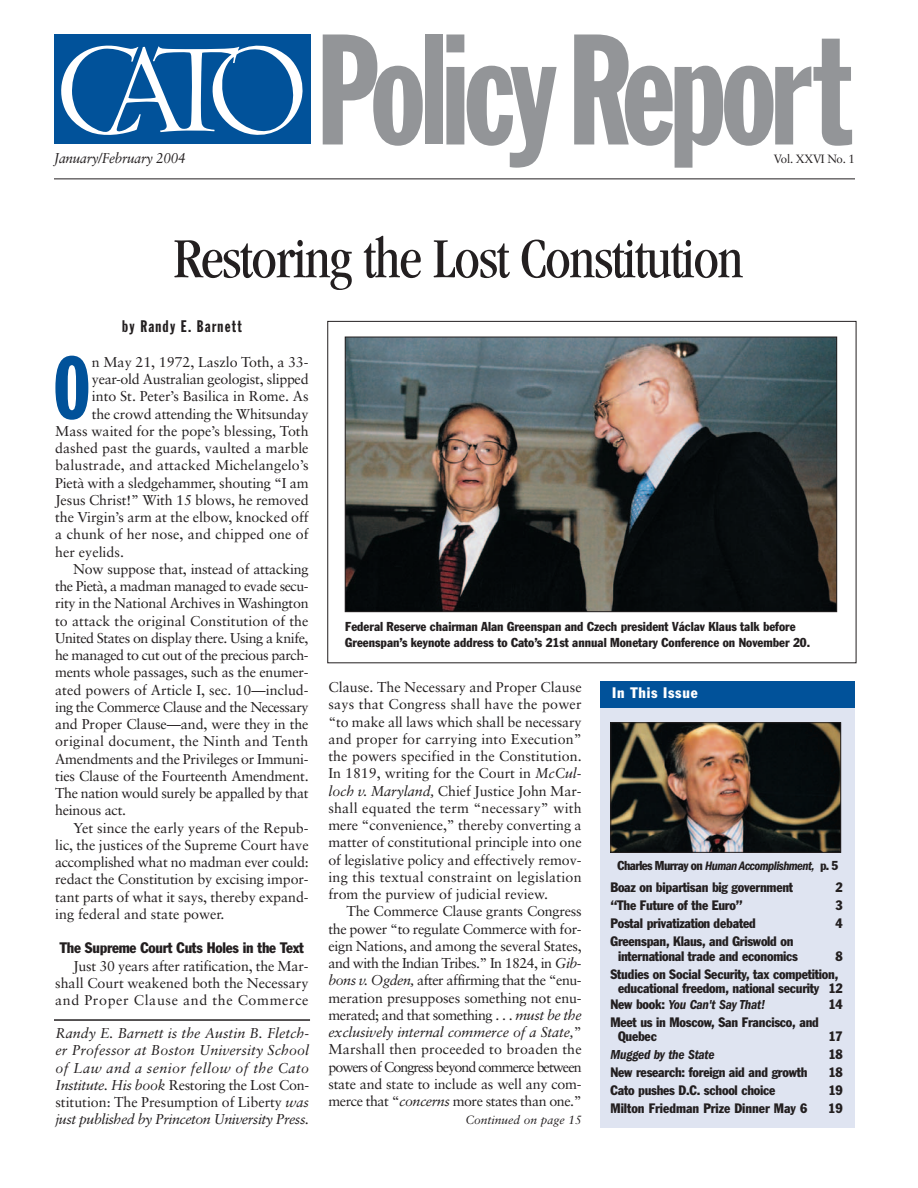
<style>
.page{position:relative;width:918px;height:1188px;background:#fff}
.page>*{position:absolute;margin:0;border:0;box-sizing:border-box;transform-origin:0 0}
.t1{font:154.5px "Franklin Gothic Extra Cond";letter-spacing:-.035em;color:#939598}
.t2{font:86.55px "Franklin Gothic Extra Cond";color:#01529a}
.t3{font:condensed 58.5px "Garamond";letter-spacing:-.025em;color:#231f20}
.t4{font:16.5px "Franklin Gothic Extra Cond";letter-spacing:.075em;color:#231f20}
.t5{font:condensed 15px "Franklin Gothic";letter-spacing:-.015em;color:#231f20}
.t6{font:condensed 15px "Franklin Gothic";letter-spacing:.055em;color:#fff}
.t7{font:14.25px/17.2px "Sabon";letter-spacing:-.01em;color:#231f20;text-align:justify}
.t8{font:italic 14.25px/17.2px "Sabon";letter-spacing:-.035em;color:#231f20;text-align:justify}
.t9{font:14.25px "Sabon";letter-spacing:-.03em;color:#231f20}
.t10{font:14.25px "Sabon";letter-spacing:.01em;color:#231f20}
.t11{font:14.25px "Sabon";letter-spacing:-.035em;color:#231f20}
.t12{font:14.25px "Sabon";letter-spacing:.015em;color:#231f20}
.t13{font:italic 14.25px "Sabon";letter-spacing:-.015em;color:#231f20;scale:.95 1}
.t14{font:condensed 13.5px/15px "Franklin Gothic";letter-spacing:-.015em;color:#231f20}
.t15{font:italic 600 condensed 13.5px "Franklin Gothic";letter-spacing:-.015em;color:#231f20}
.t16{font:condensed 12.75px/15.8px "Franklin Gothic";color:#231f20}
.t17{font:italic 600 condensed 12.75px "Franklin Gothic";letter-spacing:-.04em;color:#231f20}
.t18{font:italic 12px "Sabon";color:#231f20}
.t19{font:12px "Sabon";letter-spacing:-.03em;color:#231f20;scale:.95 1}
.s1{font-style:normal}
.s2{font-style:italic}
.s3{font-weight:400;font-style:normal}
.s4{font-weight:600;font-style:italic}
</style>
<div class="page">
<img style="left:347px;top:339px;width:488px;height:271px">
<div style="left:345px;top:337px;width:492px;height:275px;border:1px solid #231f20"></div>
<div style="left:54px;top:34px;width:256px;height:110px;background:#01529a"></div>
<hr style="left:54px;top:179px;width:801px;height:1px;background:#231f20">
<svg style="left:61px;top:45px;width:242px;height:90px"></svg>
<div style="left:600px;top:701px;width:255px;height:427px;background:#dfe4f1"></div>
<div style="left:600px;top:681px;width:255px;height:27px;background:#01529a"></div>
<hr style="left:54px;top:1019px;width:256px;height:2px;background:#231f20">
<img style="left:613px;top:724px;width:226px;height:127px">
<div style="left:611px;top:722px;width:230px;height:131px;border:1px solid #231f20"></div>
<p class="t13" style="left:54px;top:152px;width:140px">January/February 2004</p>
<h1 class="t1" style="left:316px;top:34px;width:537px">PolicyReport</h1>
<p class="t19" style="left:774px;top:153px;width:87px">Vol. XXVI No. 1</p>
<h3 class="t3" style="left:173px;top:236px;width:572px">Restoring the Lost Constitution</h3>
<p class="t4" style="left:122px;top:321px;width:121px">by Randy E. Barnett</p>
<h2 class="t2" style="left:53px;top:357px;width:38px">O</h2>
<p class="t7" style="left:92px;top:354px;width:218px">n May 21, 1972, Laszlo Toth, a 33-</p>
<p class="t7" style="left:92px;top:372px;width:218px">year-old Australian geologist, slipped</p>
<p class="t7" style="left:92px;top:389px;width:218px">into St. Peter’s Basilica in Rome. As</p>
<p class="t7" style="left:92px;top:406px;width:218px">the crowd attending the Whitsunday</p>
<p class="t7" style="left:55px;top:423px;width:255px">Mass waited for the pope’s blessing, Toth</p>
<p class="t7" style="left:55px;top:441px;width:255px">dashed past the guards, vaulted a marble</p>
<p class="t10" style="left:55px;top:459px;width:255px">balustrade, and attacked Michelangelo’s</p>
<p class="t7" style="left:55px;top:475px;width:255px">Pietà with a sledgehammer, shouting “I am</p>
<p class="t7" style="left:55px;top:492px;width:255px">Jesus Christ!” With 15 blows, he removed</p>
<p class="t7" style="left:55px;top:510px;width:255px">the Virgin’s arm at the elbow, knocked off</p>
<p class="t10" style="left:55px;top:528px;width:255px">a chunk of her nose, and chipped one of</p>
<p class="t7" style="left:55px;top:544px;width:70px">her eyelids.</p>
<p class="t7" style="left:73px;top:561px;width:237px">Now suppose that, instead of attacking</p>
<p class="t11" style="left:55px;top:580px;width:255px">the Pietà, a madman managed to evade secu-</p>
<p class="t7" style="left:55px;top:596px;width:255px">rity in the National Archives in Washington</p>
<p class="t7" style="left:55px;top:613px;width:255px">to attack the original Constitution of the</p>
<p class="t9" style="left:55px;top:632px;width:255px">United States on display there. Using a knife,</p>
<p class="t9" style="left:55px;top:649px;width:255px">he managed to cut out of the precious parch-</p>
<p class="t7" style="left:55px;top:665px;width:255px">ments whole passages, such as the enumer-</p>
<p class="t7" style="left:55px;top:682px;width:255px">ated powers of Article I, sec. 10—includ-</p>
<p class="t9" style="left:55px;top:701px;width:255px">ing the Commerce Clause and the Necessary</p>
<p class="t7" style="left:55px;top:717px;width:255px">and Proper Clause—and, were they in the</p>
<p class="t12" style="left:55px;top:735px;width:255px">original document, the Ninth and Tenth</p>
<p class="t7" style="left:55px;top:751px;width:255px">Amendments and the Privileges or Immuni-</p>
<p class="t7" style="left:55px;top:768px;width:255px">ties Clause of the Fourteenth Amendment.</p>
<p class="t7" style="left:55px;top:786px;width:255px">The nation would surely be appalled by that</p>
<p class="t7" style="left:55px;top:803px;width:73px">heinous act.</p>
<p class="t7" style="left:73px;top:820px;width:237px">Yet since the early years of the Repub-</p>
<p class="t7" style="left:55px;top:837px;width:255px">lic, the justices of the Supreme Court have</p>
<p class="t7" style="left:55px;top:855px;width:255px">accomplished what no madman ever could:</p>
<p class="t7" style="left:55px;top:872px;width:255px">redact the Constitution by excising impor-</p>
<p class="t7" style="left:55px;top:889px;width:255px">tant parts of what it says, thereby expand-</p>
<p class="t7" style="left:55px;top:906px;width:171px">ing federal and state power.</p>
<p class="t5" style="left:60px;top:943px;width:246px">The Supreme Court Cuts Holes in the Text</p>
<p class="t7" style="left:55px;top:958px;width:255px;text-indent:18px">Just 30 years after ratification, the Mar&shy;shall Court weakened both the Necessary and Proper Clause and the Commerce</p>
<p class="t8" style="left:55px;top:1026px;width:255px">Randy E. Barnett is the Austin B. Fletch&shy;er Professor at Boston University School of Law and a senior fellow of the Cato Institute. His book <span class="s1">Restoring the Lost Con&shy;stitution: The Presumption of Liberty</span> was just published by Princeton University Press.</p>
<p class="t16" style="left:345px;top:620px;width:466px">Federal Reserve chairman Alan Greenspan and Czech president Václav Klaus talk before<br>Greenspan’s keynote address to Cato’s 21st annual Monetary Conference on November 20.</p>
<p class="t7" style="left:328px;top:680px;width:255px">Clause. The Necessary and Proper Clause says that Congress shall have the power “to make all laws which shall be necessary and proper for carrying into Execution” the powers specified in the Constitution.<br>In 1819, writing for the Court in <span class="s2">McCul&shy;loch v. Maryland,</span> Chief Justice John Mar&shy;shall equated the term “necessary” with mere “convenience,” thereby converting a matter of constitutional principle into one of legislative policy and effectively remov&shy;ing this textual constraint on legislation from the purview of judicial review.</p>
<p class="t7" style="left:328px;top:904px;width:255px;text-indent:18px">The Commerce Clause grants Congress the power “to regulate Commerce with for&shy;eign Nations, and among the several States, and with the Indian Tribes.” In 1824, in <span class="s2">Gib&shy;bons v. Ogden,</span> after affirming that the “enu&shy;meration presupposes something not enu&shy;merated; and that something . . . <span class="s2">must be the exclusively internal commerce of a State,</span>” Marshall then proceeded to broaden the powers of Congress beyond commerce between state and state to include as well any com&shy;merce that “<span class="s2">concerns</span> more states than one.”</p>
<p class="t18" style="left:466px;top:1115px;width:118px">Continued on page 15</p>
<p class="t6" style="left:612px;top:688px;width:87px">In This Issue</p>
<p class="t17" style="left:617px;top:861px;width:222px"><span class="s3">Charles Murray on</span> Human Accomplishment, <span class="s3">p. 5</span></p>
<p class="t14" style="left:610px;top:881px;width:184px">Boaz on bipartisan big government</p>
<p class="t14" style="left:836px;top:881px;width:9px">2</p>
<p class="t14" style="left:610px;top:899px;width:134px">“The Future of the Euro”</p>
<p class="t14" style="left:836px;top:899px;width:9px">3</p>
<p class="t14" style="left:610px;top:917px;width:147px">Postal privatization debated</p>
<p class="t14" style="left:836px;top:917px;width:9px">4</p>
<p class="t14" style="left:610px;top:935px;width:189px;text-align:center">Greenspan, Klaus, and Griswold on international trade and economics</p>
<p class="t14" style="left:610px;top:948px;width:234px;line-height:18px;text-indent:225px">8<br>Studies on Social Security, tax competition,</p>
<p class="t14" style="left:610px;top:980px;width:234px;line-height:16.5px;text-indent:8px">educational freedom, national security 12<br>New book: <span class="s4">You Can't Say That!</span></p>
<p class="t14" style="left:828px;top:998px;width:16px">14</p>
<p class="t14" style="left:618px;top:1016px;width:202px;line-height:13.5px;text-indent:-8px">Meet us in Moscow, San Francisco, and<br>Quebec</p>
<p class="t14" style="left:828px;top:1029px;width:16px">17</p>
<p class="t15" style="left:610px;top:1050px;width:106px">Mugged by the State</p>
<p class="t14" style="left:828px;top:1047px;width:16px">18</p>
<p class="t14" style="left:610px;top:1065px;width:199px">New research: foreign aid and growth</p>
<p class="t14" style="left:828px;top:1065px;width:16px">18</p>
<p class="t14" style="left:610px;top:1083px;width:167px">Cato pushes D.C. school choice</p>
<p class="t14" style="left:828px;top:1083px;width:16px">19</p>
<p class="t14" style="left:610px;top:1101px;width:198px">Milton Friedman Prize Dinner May 6</p>
<p class="t14" style="left:828px;top:1101px;width:16px">19</p>
</div>
